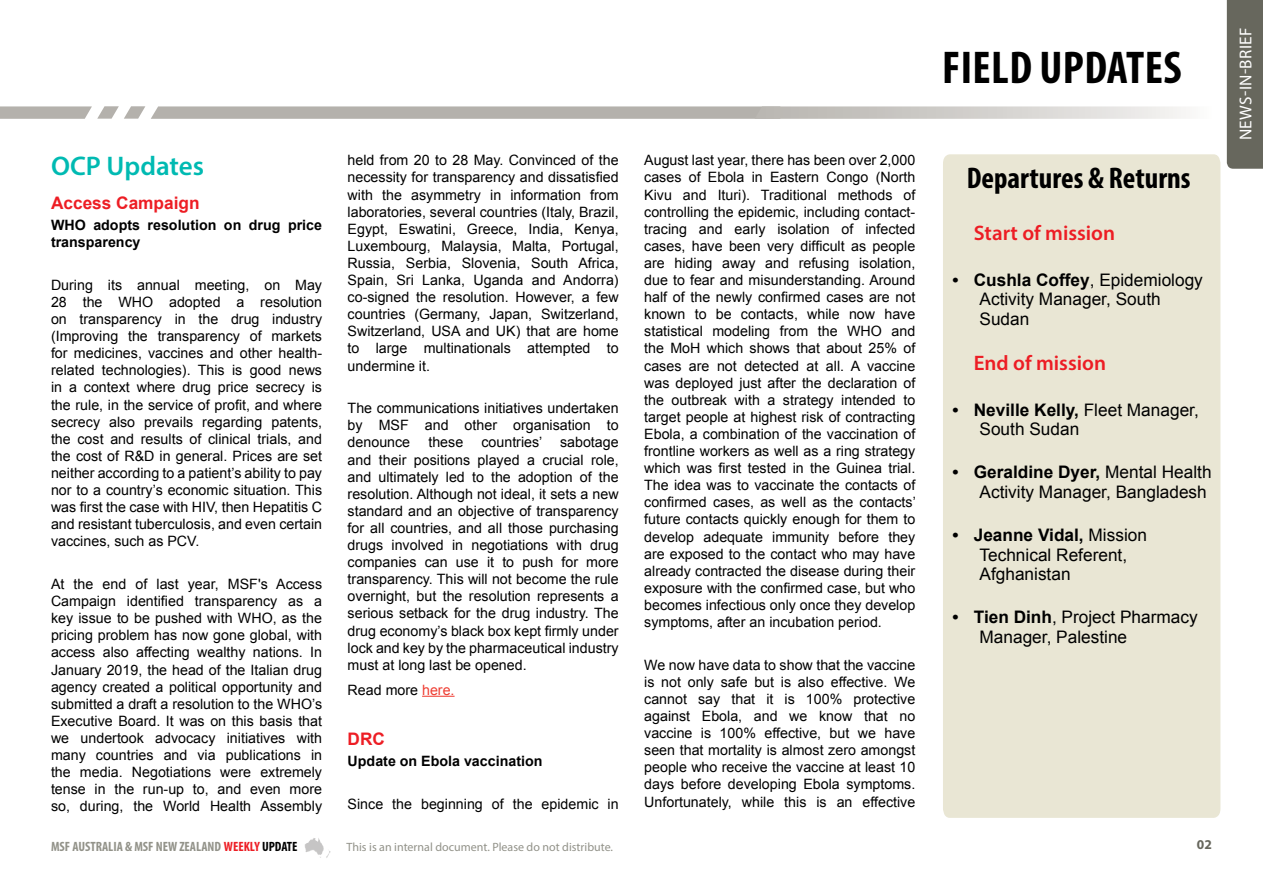
<style>
.page{position:relative;width:1263px;height:893px;background:#fff}
.page>*{position:absolute;margin:0;border:0;box-sizing:border-box;transform-origin:0 0}
.t1{font:700 condensed 46.2px "Myriad Pro";letter-spacing:.01em;color:#000}
.t2{font:700 condensed 30px "Myriad Pro";color:#000}
.t3{font:600 27px "Myriad Pro";color:#00bab2}
.t4{font:600 21px "Myriad Pro";color:#ed1d24}
.t5{font:17.25px/19.5px "Arial";color:#000}
.t6{font:700 17.25px "Arial";color:#ed1d24}
.t7{font:17.25px "Myriad Pro";letter-spacing:.02em;color:#fff}
.t8{font:14.25px/17.1px "Arial";color:#000;text-align:justify}
.t9{font:700 14.25px/17.1px "Arial";color:#000}
.t10{font:700 condensed 13.5px "Myriad Pro";color:#929289}
.t11{font:700 13.5px "Myriad Pro";color:#67675d}
.t12{font:12px "Myriad Pro";color:#929289}
.s1{color:#ef3e33}
.s2{font-weight:700}
.s3{color:#ed1d24}
.s4{color:#000}
</style>
<div class="page">
<div style="left:943px;top:154px;width:277px;height:664px;background:#e9e6d4"></div>
<div style="left:1227px;top:0;width:36px;height:169px;background:#67675d"></div>
<svg style="left:0;top:106px;width:145px;height:13px"></svg>
<svg style="left:151px;top:106px;width:1035px;height:13px;background:#c4c1bd"></svg>
<img style="left:304px;top:838px;width:14px;height:11px">
<hr style="left:422px;top:696px;width:33px;height:1px;background:#ef3e33">
<h3 class="t3" style="left:51px;top:149px;width:155px">OCP Updates</h3>
<p class="t6" style="left:51px;top:191px;width:150px">Access Campaign</p>
<p class="t9" style="left:51px;top:217px;width:273px">WHO adopts resolution on drug price transparency</p>
<p class="t8" style="left:51px;top:276px;width:273px">During its annual meeting, on May 28 the WHO adopted a resolution on transparency in the drug industry (Improving the transparency of markets for medicines, vaccines and other health&shy;related technologies). This is good news in a context where drug price secrecy is the rule, in the service of profit, and where secrecy also prevails regarding patents, the cost and results of clinical trials, and the cost of R&amp;D in general. Prices are set neither according to a patient’s ability to pay nor to a country’s economic situation. This was first the case with HIV, then Hepatitis C and resistant tuberculosis, and even certain vaccines, such as PCV.</p>
<p class="t8" style="left:51px;top:576px;width:273px">At the end of last year, MSF's Access Campaign identified transparency as a key issue to be pushed with WHO, as the pricing problem has now gone global, with access also affecting wealthy nations. In January 2019, the head of the Italian drug agency created a political opportunity and submitted a draft a resolution to the WHO’s Executive Board. It was on this basis that we undertook advocacy initiatives with many countries and via publications in the media. Negotiations were extremely tense in the run-up to, and even more so, during, the World Health Assembly</p>
<p class="t8" style="left:348px;top:152px;width:273px">held from 20 to 28 May. Convinced of the necessity for transparency and dissatisfied with the asymmetry in information from laboratories, several countries (Italy, Brazil, Egypt, Eswatini, Greece, India, Kenya, Luxembourg, Malaysia, Malta, Portugal, Russia, Serbia, Slovenia, South Africa, Spain, Sri Lanka, Uganda and Andorra) co-signed the resolution. However, a few countries (Germany, Japan, Switzerland, Switzerland, USA and UK) that are home to large multinationals attempted to undermine it.</p>
<p class="t8" style="left:348px;top:400px;width:273px">The communications initiatives undertaken by MSF and other organisation to denounce</p>
<p class="t8" style="left:348px;top:434px;width:273px;text-indent:134px">countries’ sabotage and their positions played a crucial role, and ultimately led to the adoption of the resolution. Although not ideal, it sets a new standard and an objective of transparency for all countries, and all those purchasing drugs involved in negotiations with drug companies can use it to push for more transparency. This will not become the rule overnight, but the resolution represents a serious setback for the drug industry. The drug economy’s black box kept firmly under lock and key by the pharmaceutical industry must at long last be opened.</p>
<p class="t8" style="left:348px;top:681px;width:108px">Read more <span class="s1">here.</span></p>
<p class="t6" style="left:348px;top:727px;width:39px">DRC</p>
<p class="t9" style="left:348px;top:753px;width:196px">Update on Ebola vaccination</p>
<p class="t8" style="left:348px;top:795px;width:273px">Since the beginning of the epidemic in</p>
<p class="t8" style="left:428px;top:434px;width:36px">these</p>
<p class="t8" style="left:644px;top:152px;width:273px">August last year, there has been over 2,000 cases of Ebola in Eastern Congo (North Kivu and Ituri). Traditional methods of controlling the epidemic, including contact&shy;tracing and early isolation of infected cases, have been very difficult as people are hiding away and refusing isolation, due to fear and misunderstanding. Around half of the newly confirmed cases are not known to be contacts, while now have statistical modeling from the WHO and the MoH which shows that about 25% of cases are not detected at all. A vaccine was deployed just after the declaration of the outbreak with a strategy intended to target people at highest risk of contracting Ebola, a combination of the vaccination of frontline workers as well as a ring strategy which was first tested in the Guinea trial.<br>The idea was to vaccinate the contacts of confirmed cases, as well as the contacts’ future contacts quickly enough for them to develop adequate immunity before they are exposed to the contact who may have already contracted the disease during their exposure with the confirmed case, but who becomes infectious only once they develop symptoms, after an incubation period.</p>
<p class="t8" style="left:644px;top:656px;width:273px">We now have data to show that the vaccine is not only safe but is also effective. We cannot say that it is 100% protective against Ebola, and we know that no vaccine is 100% effective, but we have seen that mortality is almost zero amongst people who receive the vaccine at least 10 days before developing Ebola symptoms.<br>Unfortunately, while this is an effective</p>
<h1 class="t1" style="left:942px;top:39px;width:241px">FIELD UPDATES</h1>
<h2 class="t2" style="left:967px;top:160px;width:225px">Departures &amp; Returns</h2>
<h3 class="t4" style="left:974px;top:220px;width:143px">Start of mission</h3>
<p class="t5" style="left:979px;top:270px;width:225px;text-indent:-27px"><span class="s2">• Cushla Coffey</span>, Epidemiology<br>Activity Manager, South<br>Sudan</p>
<h3 class="t4" style="left:974px;top:349px;width:134px">End of mission</h3>
<p class="t5" style="left:979px;top:400px;width:221px;text-indent:-27px"><span class="s2">• Neville Kelly,</span> Fleet Manager,<br>South Sudan</p>
<p class="t5" style="left:952px;top:463px;width:261px;text-align:right"><span class="s2">• Geraldine Dyer,</span> Mental Health<br>Activity Manager, Bangladesh</p>
<p class="t5" style="left:979px;top:525px;width:169px;text-indent:-27px"><span class="s2">• Jeanne Vidal,</span> Mission<br>Technical Referent,<br>Afghanistan</p>
<p class="t5" style="left:979px;top:608px;width:220px;text-indent:-27px"><span class="s2">• Tien Dinh</span>, Project Pharmacy<br>Manager, Palestine</p>
<p class="t10" style="left:51px;top:838px;width:248px">MSF AUSTRALIA &amp; MSF NEW ZEALAND <span class="s3">WEEKLY</span> <span class="s4">UPDATE</span></p>
<p class="t12" style="left:347px;top:839px;width:268px">This is an internal document. Please do not distribute.</p>
<p class="t11" style="left:1197px;top:835px;width:16px">02</p>
<p class="t7" style="left:1235px;top:140px;width:114px;rotate:-90deg">NEWS-IN-BRIEF</p>
</div>
